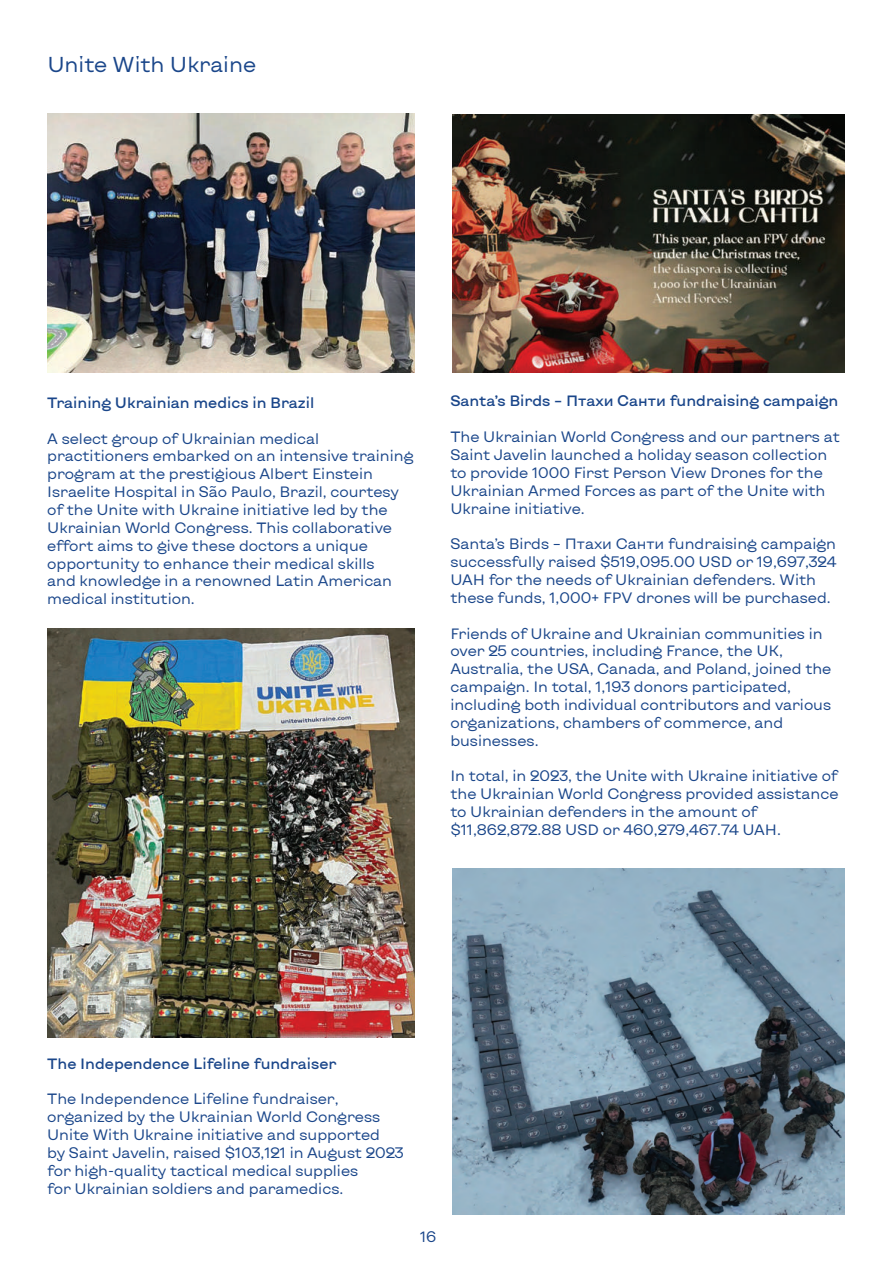
<style>
.page{position:relative;width:893px;height:1263px;background:#fff}
.page>*{position:absolute;margin:0;border:0;box-sizing:border-box;transform-origin:0 0}
.t1{font:21.3px "Kyiv Type Sans";color:#1a468a}
.t2{font:14.85px/17.9px "Kyiv Type Sans";color:#1a468a}
.t3{font:500 14.85px "Kyiv Type Sans";color:#1a468a}
</style>
<div class="page">
<img style="left:47px;top:114px;width:368px;height:258px">
<img style="left:47px;top:628px;width:368px;height:410px">
<img style="left:452px;top:869px;width:392px;height:345px">
<img style="left:452px;top:114px;width:392px;height:258px">
<h1 class="t1" style="left:47px;top:50px;width:210px">Unite With Ukraine</h1>
<p class="t3" style="left:47px;top:393px;width:268px">Training Ukrainian medics in Brazil</p>
<p class="t2" style="left:47px;top:429px;width:368px">A select group of Ukrainian medical practitioners embarked on an intensive training program at the prestigious Albert Einstein Israelite Hospital in São Paulo, Brazil, courtesy of the Unite with Ukraine initiative led by the Ukrainian World Congress. This collaborative effort aims to give these doctors a unique opportunity to enhance their medical skills<br>and knowledge in a renowned Latin American medical institution.</p>
<p class="t3" style="left:450px;top:391px;width:390px">Santa’s Birds – Птахи Санти fundraising campaign</p>
<p class="t2" style="left:450px;top:427px;width:391px">The Ukrainian World Congress and our partners at Saint Javelin launched a holiday season collection to provide 1000 First Person View Drones for the Ukrainian Armed Forces as part of the Unite with Ukraine initiative.</p>
<p class="t2" style="left:450px;top:534px;width:388px">Santa’s Birds – Птахи Санти fundraising campaign successfully raised $519,095.00 USD or 19,697,324<br>UAH for the needs of Ukrainian defenders. With these funds, 1,000+ FPV drones will be purchased.</p>
<p class="t2" style="left:450px;top:624px;width:382px">Friends of Ukraine and Ukrainian communities in over 25 countries, including France, the UK, Australia, the USA, Canada, and Poland, joined the campaign. In total, 1,193 donors participated, including both individual contributors and various organizations, chambers of commerce, and businesses.</p>
<p class="t2" style="left:450px;top:767px;width:390px">In total, in 2023, the Unite with Ukraine initiative of the Ukrainian World Congress provided assistance to Ukrainian defenders in the amount of $11,862,872.88 USD or 460,279,467.74 UAH.</p>
<p class="t3" style="left:47px;top:1053px;width:291px">The Independence Lifeline fundraiser</p>
<p class="t2" style="left:47px;top:1090px;width:358px">The Independence Lifeline fundraiser, organized by the Ukrainian World Congress Unite With Ukraine initiative and supported<br>by Saint Javelin, raised $103,121 in August 2023 for high-quality tactical medical supplies<br>for Ukrainian soldiers and paramedics.</p>
<p class="t2" style="left:420px;top:1227px;width:18px">16</p>
</div>
